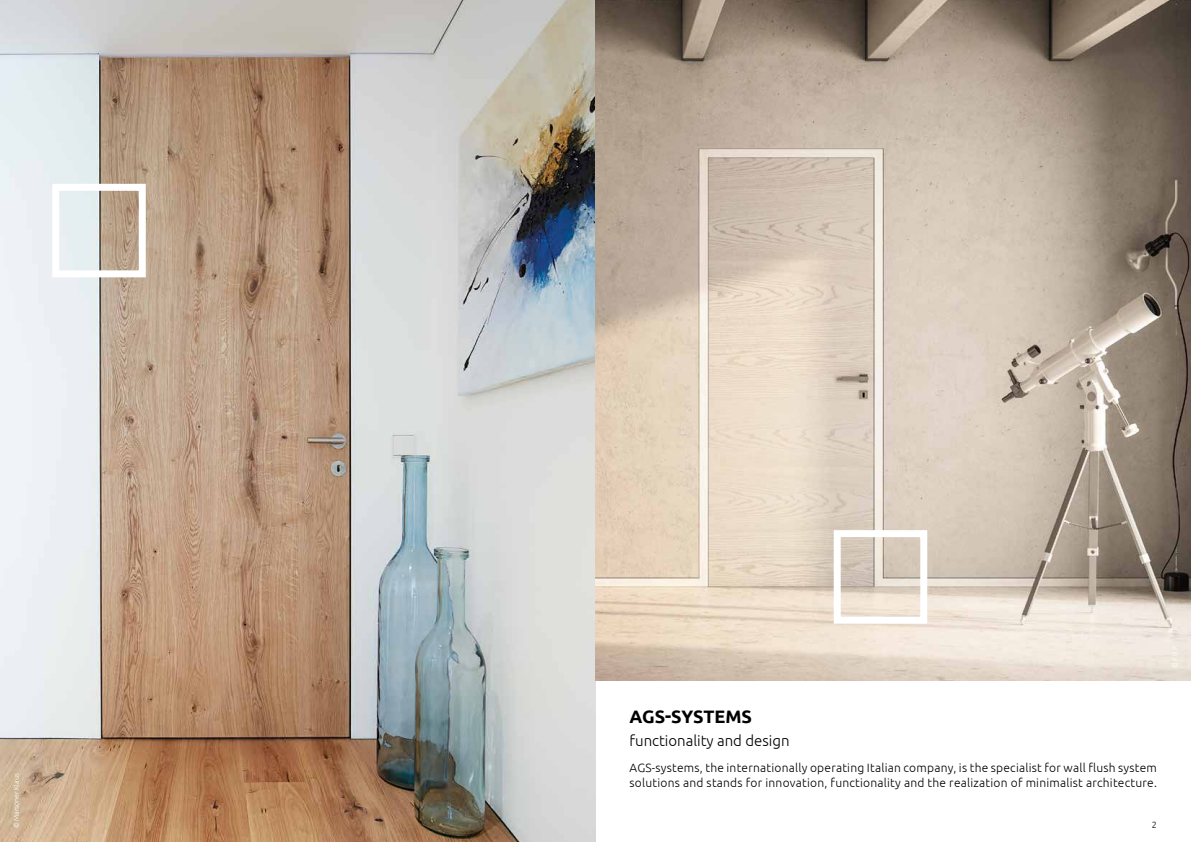
<style>
.page{position:relative;width:1191px;height:842px;background:#fff}
.page>*{position:absolute;margin:0;border:0;box-sizing:border-box;transform-origin:0 0}
.t1{font:700 18px "Ubuntu";letter-spacing:-.005em;color:#000}
.t2{font:300 15px "Ubuntu";color:#000}
.t3{font:300 12px/14.4px "Ubuntu";letter-spacing:.02em;color:#000}
.t4{font:300 9px "Ubuntu";color:#000}
.t5{font:300 7px "Ubuntu";color:#fff}
</style>
<div class="page">
<img style="left:0;top:0;width:595px;height:842px">
<div style="left:52px;top:184px;width:94px;height:93px;border:7px solid #fff"></div>
<img style="left:595px;top:0;width:596px;height:680px">
<div style="left:833px;top:530px;width:94px;height:94px;border:7px solid #fff"></div>
<p class="t5" style="left:12px;top:828px;width:57px;rotate:-90deg">© Marsoner Klaus</p>
<h1 class="t1" style="left:629px;top:705px;width:124px">AGS-SYSTEMS</h1>
<p class="t2" style="left:629px;top:732px;width:161px">functionality and design</p>
<p class="t3" style="left:629px;top:760px;width:529px">AGS-systems, the internationally operating Italian company, is the specialist for wall flush system solutions and stands for innovation, functionality and the realization of minimalist architecture.</p>
<p class="t4" style="left:1151px;top:820px;width:7px">2</p>
</div>
